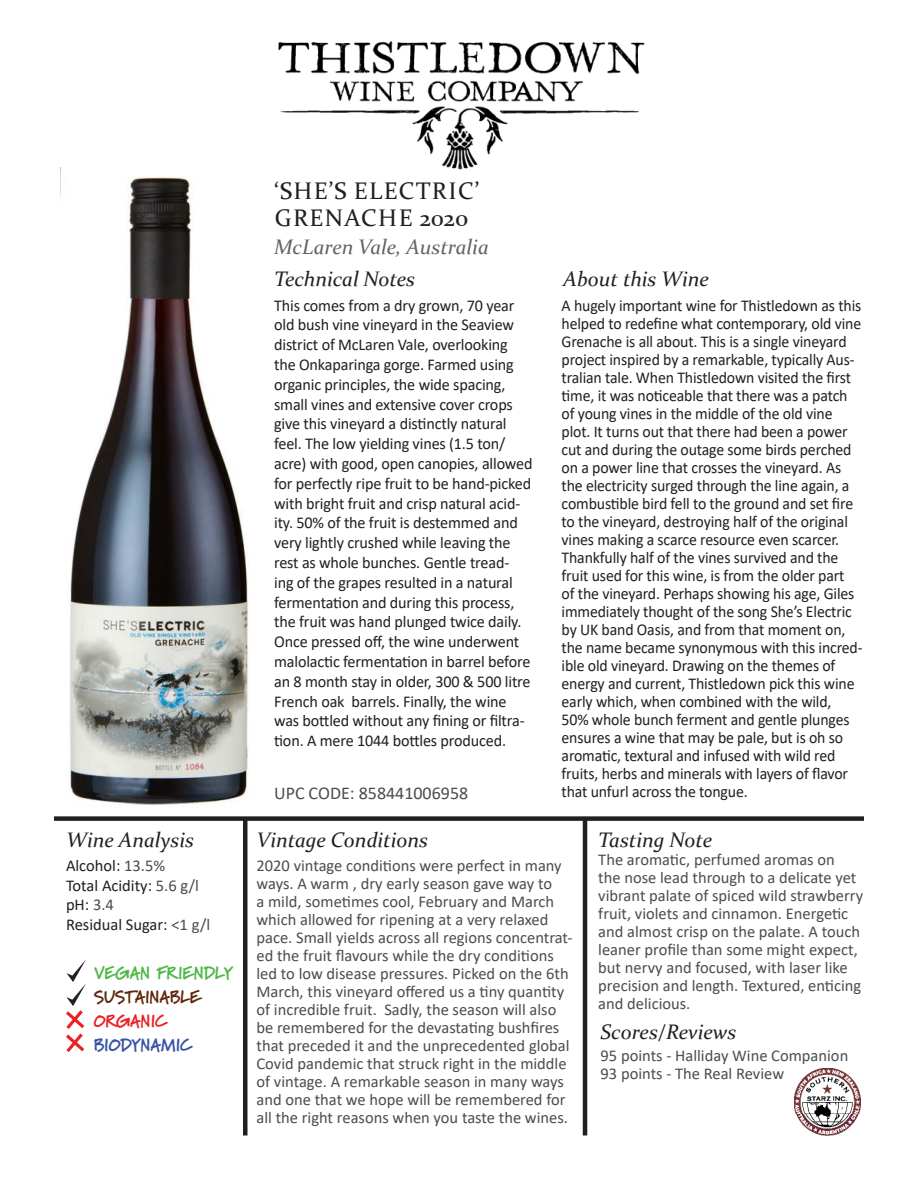
<style>
.page{position:relative;width:918px;height:1188px;background:#fff}
.page>*{position:absolute;margin:0;border:0;box-sizing:border-box;transform-origin:0 0}
.t1{font:24px/27px "Constantia";letter-spacing:.06em;color:#221f1f}
.t2{font:italic 21px "Constantia";color:#221f1f}
.t3{font:italic 21px "Constantia";color:#626366}
.t4{font:18px "Calibri";color:#4c4c4e}
.t5{font:900 18px "Marydale";color:#4fb747;scale:.92 1}
.t6{font:900 18px "Marydale";letter-spacing:-.01em;color:#5f280d;scale:.92 1}
.t7{font:900 18px "Marydale";color:#3952a4;scale:.92 1}
.t8{font:900 18px "Marydale";color:#ed2023;scale:.92 1}
.t9{font:16.5px/18px "Calibri";letter-spacing:-.01em;color:#221f1f;scale:.96 1}
.t10{font:16.5px/18px "Calibri";color:#4c4c4e}
.t11{font:16.5px/19.8px "Calibri";letter-spacing:-.01em;color:#221f1f}
.s1{color:#4c4c4e}
</style>
<div class="page">
<img style="left:60px;top:168px;width:189px;height:637px">
<img style="left:794px;top:1069px;width:67px;height:66px">
<div style="left:54px;top:816px;width:810px;height:5px;background:#221f1f"></div>
<div style="left:243px;top:818px;width:5px;height:317px;background:#221f1f"></div>
<hr style="left:583px;top:818px;width:4px;height:317px;background:#221f1f">
<svg style="left:66px;top:960px;width:20px;height:92px"></svg>
<img style="left:278px;top:42px;width:367px;height:128px">
<p class="t2" style="left:66px;top:832px;width:130px">Wine Analysis</p>
<p class="t11" style="left:66px;top:857px;width:146px">Alcohol: <span class="s1">13.5%<br></span>Total Acidity: <span class="s1">5.6 g/l </span>pH: <span class="s1">3.4<br></span>Residual Sugar: <span class="s1">&lt;1 g/l</span></p>
<p class="t5" style="left:94px;top:962px;width:153px">VEGAN FRIENDLY</p>
<p class="t6" style="left:94px;top:986px;width:118px">SUSTAINABLE</p>
<p class="t8" style="left:94px;top:1010px;width:81px">ORGANIC</p>
<p class="t7" style="left:94px;top:1034px;width:109px">BIODYNAMIC</p>
<h1 class="t1" style="left:274px;top:178px;width:207px">‘SHE’S ELECTRIC’<br>GRENACHE 2020</h1>
<p class="t3" style="left:274px;top:238px;width:216px">McLaren Vale, Australia</p>
<p class="t2" style="left:274px;top:271px;width:142px">Technical Notes</p>
<p class="t2" style="left:563px;top:271px;width:147px">About this Wine</p>
<p class="t11" style="left:274px;top:295px;width:260px">This comes from a dry grown, 70 year old bush vine vineyard in the Seaview district of McLaren Vale, overlooking the Onkaparinga gorge. Farmed using organic principles, the wide spacing, small vines and extensive cover crops give this vineyard a distinctly natural feel. The low yielding vines (1.5 ton/ acre) with good, open canopies, allowed for perfectly ripe fruit to be hand-picked with bright fruit and crisp natural acid&shy;ity. 50% of the fruit is destemmed and very lightly crushed while leaving the rest as whole bunches. Gentle tread&shy;ing of the grapes resulted in a natural fermentation and during this process, the fruit was hand plunged twice daily.<br>Once pressed off, the wine underwent malolactic fermentation in barrel before an 8 month stay in older, 300 &amp; 500 litre French oak barrels. Finally, the wine was bottled without any fining or filtra&shy;tion. A mere 1044 bottles produced.</p>
<p class="t9" style="left:562px;top:296px;width:315px">A hugely important wine for Thistledown as this helped to redefine what contemporary, old vine Grenache is all about. This is a single vineyard project inspired by a remarkable, typically Aus&shy;tralian tale. When Thistledown visited the first time, it was noticeable that there was a patch of young vines in the middle of the old vine plot. It turns out that there had been a power cut and during the outage some birds perched on a power line that crosses the vineyard. As the electricity surged through the line again, a combustible bird fell to the ground and set fire to the vineyard, destroying half of the original vines making a scarce resource even scarcer.<br>Thankfully half of the vines survived and the fruit used for this wine, is from the older part<br>of the vineyard. Perhaps showing his age, Giles immediately thought of the song She’s Electric by UK band Oasis, and from that moment on, the name became synonymous with this incred&shy;ible old vineyard. Drawing on the themes of energy and current, Thistledown pick this wine early which, when combined with the wild, 50% whole bunch ferment and gentle plunges ensures a wine that may be pale, but is oh so aromatic, textural and infused with wild red fruits, herbs and minerals with layers of flavor that unfurl across the tongue.</p>
<p class="t4" style="left:274px;top:786px;width:196px">UPC CODE: 858441006958</p>
<p class="t2" style="left:256px;top:832px;width:173px">Vintage Conditions</p>
<p class="t2" style="left:598px;top:832px;width:115px">Tasting Note</p>
<p class="t10" style="left:598px;top:850px;width:266px">The aromatic, perfumed aromas on<br>the nose lead through to a delicate yet vibrant palate of spiced wild strawberry fruit, violets and cinnamon. Energetic and almost crisp on the palate. A touch leaner profile than some might expect, but nervy and focused, with laser like precision and length. Textured, enticing and delicious.</p>
<p class="t10" style="left:256px;top:856px;width:318px">2020 vintage conditions were perfect in many ways. A warm , dry early season gave way to<br>a mild, sometimes cool, February and March which allowed for ripening at a very relaxed pace. Small yields across all regions concentrat&shy;ed the fruit flavours while the dry conditions led to low disease pressures. Picked on the 6th March, this vineyard offered us a tiny quantity of incredible fruit. Sadly, the season will also be remembered for the devastating bushfires that preceded it and the unprecedented global Covid pandemic that struck right in the middle of vintage. A remarkable season in many ways and one that we hope will be remembered for all the right reasons when you taste the wines.</p>
<p class="t2" style="left:601px;top:1024px;width:137px">Scores/Reviews</p>
<p class="t10" style="left:601px;top:1046px;width:249px">95 points - Halliday Wine Companion<br>93 points - The Real Review</p>
</div>
